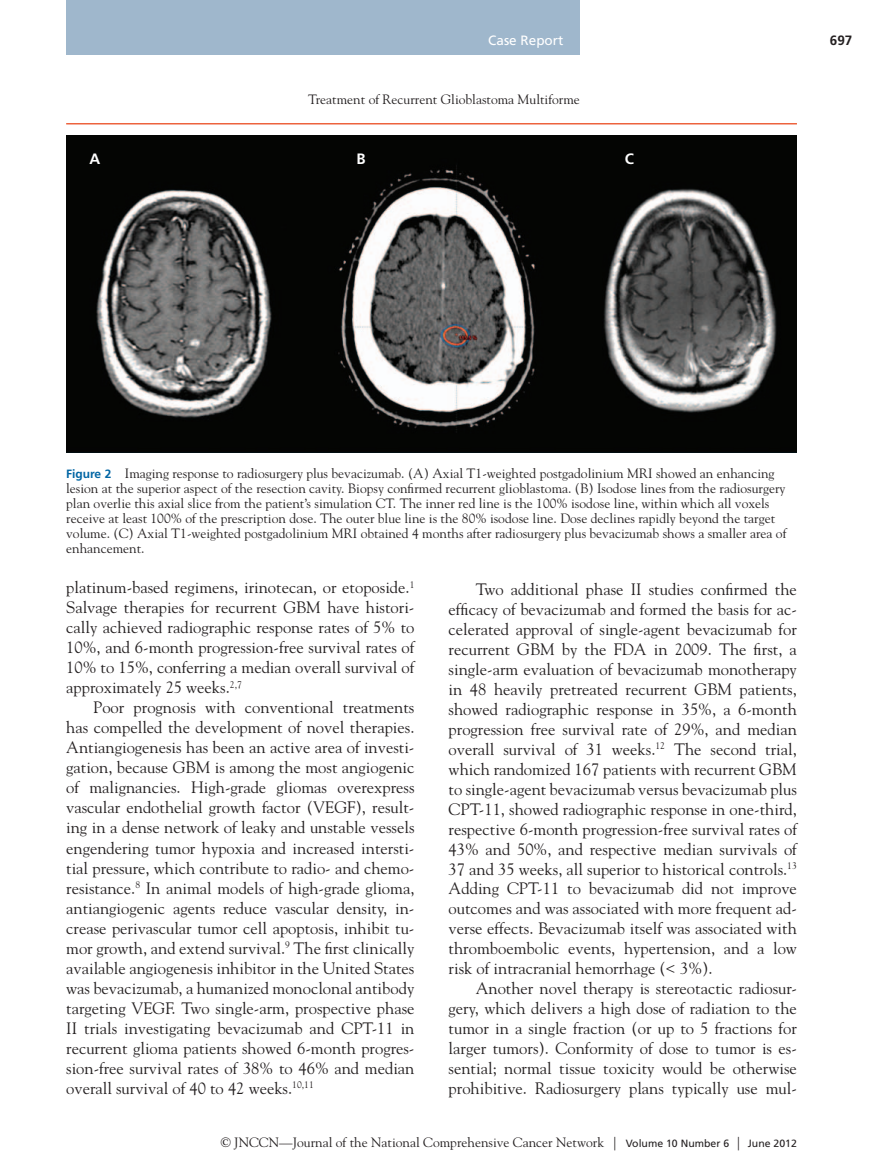
<style>
.page{position:relative;width:878px;height:1175px;background:#fff}
.page>*{position:absolute;margin:0;border:0;box-sizing:border-box;transform-origin:0 0}
.TXT{font:16.5px/20.1px "Goudy Std";color:#231f20;text-align:justify}
.TN{font:700 15px "Frutiger LT Std";color:#fff}
.FN{font:13.5px/15px "Goudy Std";color:#231f20}
.LRH{font:13.5px "Goudy Std";color:#231f20}
.t1{font:13.5px "Frutiger LT Std";color:#fff}
.t2{font:700 13.5px "Frutiger LT Std";color:#231f20}
.s1{font-family:"Frutiger LT Std";font-weight:700;font-size:12px;color:#0065a4}
.s2{font-family:"Frutiger LT Std";font-size:10.5px}
</style>
<div class="page">
<div style="left:66px;top:0;width:513px;height:55px;background:#9fb7cc"></div>
<hr style="left:66px;top:123px;width:730px;height:1px;background:#ed633e">
<img style="left:66px;top:135px;width:730px;height:318px">
<p class="t1" style="left:488px;top:32px;width:77px">Case Report</p>
<p class="LRH" style="left:308px;top:91px;width:273px">Treatment of Recurrent Glioblastoma Multiforme</p>
<p class="TN" style="left:89px;top:150px;width:12px">A</p>
<p class="TN" style="left:356px;top:150px;width:11px">B</p>
<p class="TN" style="left:625px;top:150px;width:11px">C</p>
<p class="t2" style="left:829px;top:32px;width:24px">697</p>
<p class="FN" style="left:66px;top:465px;width:721px"><span class="s1">Figure 2</span> Imaging response to radiosurgery plus bevacizumab. (A) Axial T1-weighted postgadolinium MRI showed an enhancing lesion at the superior aspect of the resection cavity. Biopsy confirmed recurrent glioblastoma. (B) Isodose lines from the radiosurgery plan overlie this axial slice from the patient’s simulation CT. The inner red line is the 100% isodose line, within which all voxels receive at least 100% of the prescription dose. The outer blue line is the 80% isodose line. Dose declines rapidly beyond the target volume. (C) Axial T1-weighted postgadolinium MRI obtained 4 months after radiosurgery plus bevacizumab shows a smaller area of enhancement.</p>
<p class="TXT" style="left:66px;top:577px;width:350px">platinum-based regimens, irinotecan, or etoposide.<sup>1<br></sup>Salvage therapies for recurrent GBM have histori&shy;cally achieved radiographic response rates of 5% to 10%, and 6-month progression-free survival rates of 10% to 15%, conferring a median overall survival of approximately 25 weeks.<sup>2,7</sup></p>
<p class="TXT" style="left:66px;top:697px;width:350px;text-indent:27px">Poor prognosis with conventional treatments has compelled the development of novel therapies.<br>Antiangiogenesis has been an active area of investi&shy;gation, because GBM is among the most angiogenic of malignancies. High-grade gliomas overexpress vascular endothelial growth factor (VEGF), result&shy;ing in a dense network of leaky and unstable vessels engendering tumor hypoxia and increased intersti&shy;tial pressure, which contribute to radio- and chemo&shy;resistance.<sup>8</sup> In animal models of high-grade glioma, antiangiogenic agents reduce vascular density, in&shy;crease perivascular tumor cell apoptosis, inhibit tu&shy;mor growth, and extend survival.<sup>9</sup> The first clinically available angiogenesis inhibitor in the United States was bevacizumab, a humanized monoclonal antibody targeting VEGF. Two single-arm, prospective phase II trials investigating bevacizumab and CPT-11 in recurrent glioma patients showed 6-month progres&shy;sion-free survival rates of 38% to 46% and median overall survival of 40 to 42 weeks.<sup>10,11</sup></p>
<p class="TXT" style="left:448px;top:579px;width:350px;text-indent:27px">Two additional phase II studies confirmed the efficacy of bevacizumab and formed the basis for ac&shy;celerated approval of single-agent bevacizumab for recurrent GBM by the FDA in 2009. The first, a single-arm evaluation of bevacizumab monotherapy in 48 heavily pretreated recurrent GBM patients, showed radiographic response in 35%, a 6-month progression free survival rate of 29%, and median overall survival of 31 weeks.<sup>12</sup> The second trial, which randomized 167 patients with recurrent GBM to single-agent bevacizumab versus bevacizumab plus CPT-11, showed radiographic response in one-third, respective 6-month progression-free survival rates of 43% and 50%, and respective median survivals of 37 and 35 weeks, all superior to historical controls.<sup>13<br></sup>Adding CPT-11 to bevacizumab did not improve outcomes and was associated with more frequent ad&shy;verse effects. Bevacizumab itself was associated with thromboembolic events, hypertension, and a low risk of intracranial hemorrhage (&lt; 3%).</p>
<p class="TXT" style="left:448px;top:978px;width:350px;text-indent:27px">Another novel therapy is stereotactic radiosur&shy;gery, which delivers a high dose of radiation to the tumor in a single fraction (or up to 5 fractions for larger tumors). Conformity of dose to tumor is es&shy;sential; normal tissue toxicity would be otherwise prohibitive. Radiosurgery plans typically use mul-</p>
<p class="FN" style="left:221px;top:1134px;width:577px">© JNCCN—Journal of the National Comprehensive Cancer Network | <span class="s2">Volume 10 Number 6</span> | <span class="s2">June 2012</span></p>
</div>
